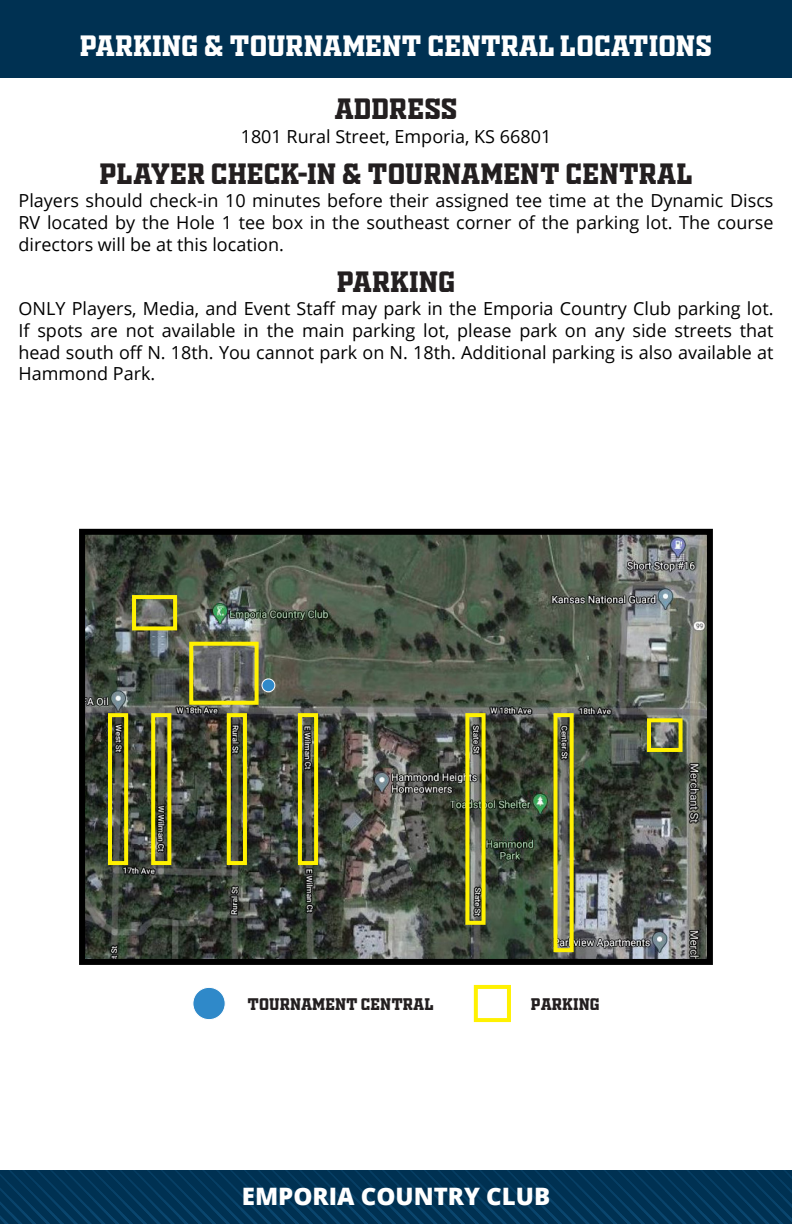
<style>
.page{position:relative;width:792px;height:1224px;background:#fff}
.page>*{position:absolute;margin:0;border:0;box-sizing:border-box;transform-origin:0 0}
.t1{font:28px "OLDSPORT02 ATHLETICNCV";color:#231f20}
.t2{font:28px "OLDSPORT02 ATHLETICNCV";color:#fff}
.t3{font:800 24px "Open Sans";color:#fff}
.t4{font:18px/21.6px "Open Sans";color:#000;text-align:justify}
.t5{font:16px "OLDSPORT02 ATHLETICNCV";color:#231f20}
</style>
<div class="page">
<div style="left:0;top:0;width:792px;height:78px;background:#003152"></div>
<img style="left:86px;top:536px;width:620px;height:422px">
<div style="left:79px;top:529px;width:634px;height:436px;border:6px solid #000"></div>
<div style="left:262px;top:679px;width:13px;height:13px;background:#2f89c9;border-radius:50%"></div>
<div style="left:262px;top:678px;width:13px;height:14px;border:1px solid #fff;border-radius:50%"></div>
<div style="left:193px;top:987px;width:32px;height:33px;background:#2f89c9;border-radius:50%"></div>
<div style="left:192px;top:987px;width:34px;height:33px;border:1px solid #fff;border-radius:50%"></div>
<div style="left:474px;top:985px;width:37px;height:37px;border:4px solid #fff101"></div>
<img style="left:0;top:1171px;width:792px;height:53px">
<div style="left:189px;top:642px;width:70px;height:63px;border:4px solid #fff101"></div>
<div style="left:132px;top:595px;width:45px;height:35px;border:4px solid #fff101"></div>
<div style="left:108px;top:713px;width:20px;height:152px;border:4px solid #fff101"></div>
<div style="left:151px;top:713px;width:20px;height:152px;border:4px solid #fff101"></div>
<div style="left:227px;top:713px;width:20px;height:152px;border:4px solid #fff101"></div>
<div style="left:298px;top:713px;width:20px;height:152px;border:4px solid #fff101"></div>
<div style="left:465px;top:713px;width:21px;height:212px;border:4px solid #fff101"></div>
<div style="left:554px;top:713px;width:20px;height:239px;border:4px solid #fff101"></div>
<div style="left:647px;top:718px;width:36px;height:34px;border:4px solid #fff101"></div>
<p class="t2" style="left:80px;top:26px;width:634px">PARKING &amp; TOURNAMENT CENTRAL LOCATIONS</p>
<p class="t1" style="left:334px;top:88px;width:125px">ADDRESS</p>
<p class="t4" style="left:241px;top:125px;width:312px">1801 Rural Street, Emporia, KS 66801</p>
<p class="t1" style="left:100px;top:153px;width:595px">PLAYER CHECK-IN &amp; TOURNAMENT CENTRAL</p>
<p class="t4" style="left:19px;top:190px;width:757px">Players should check-in 10 minutes before their assigned tee time at the Dynamic Discs RV located by the Hole 1 tee box in the southeast corner of the parking lot. The course directors will be at this location.</p>
<p class="t1" style="left:337px;top:261px;width:120px">PARKING</p>
<p class="t4" style="left:19px;top:298px;width:757px">ONLY Players, Media, and Event Staff may park in the Emporia Country Club parking lot.<br>If spots are not available in the main parking lot, please park on any side streets that head south off N. 18th. You cannot park on N. 18th. Additional parking is also available at Hammond Park.</p>
<p class="t5" style="left:248px;top:992px;width:188px">TOURNAMENT CENTRAL</p>
<p class="t5" style="left:531px;top:992px;width:70px">PARKING</p>
<p class="t3" style="left:242px;top:1178px;width:310px">EMPORIA COUNTRY CLUB</p>
</div>
